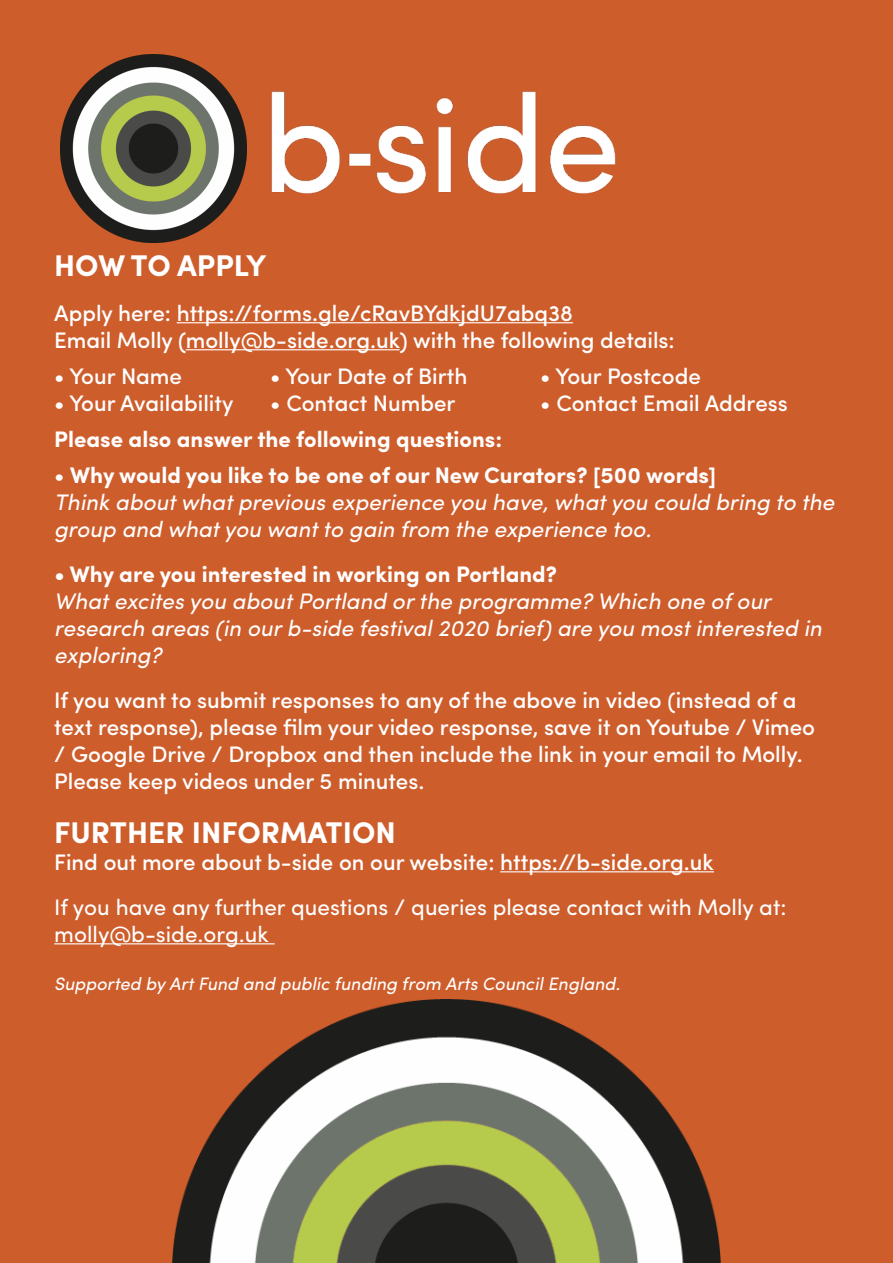
<style>
.page{position:relative;width:893px;height:1263px;background:#ce5d2c}
.page>*{position:absolute;margin:0;border:0;box-sizing:border-box;transform-origin:0 0}
.t1{font:700 30px "Sofia Pro";color:#fff}
.t2{font:500 22.5px/27px "Sofia Pro";color:#fff}
.t3{font:italic 22.5px/27px "Sofia Pro";color:#fff}
.t4{font:700 22.5px "Sofia Pro";color:#fff}
.t5{font:22.5px "Sofia Pro";color:#fff}
.t6{font:italic 18px "Sofia Pro";color:#fff}
.s1{font-weight:500}
</style>
<div class="page">
<img style="left:271px;top:91px;width:345px;height:103px">
<img style="left:60px;top:54px;width:187px;height:188px">
<img style="left:172px;top:999px;width:548px;height:264px">
<hr style="left:177px;top:322px;width:396px;height:1px;background:#fff">
<hr style="left:186px;top:349px;width:214px;height:1px;background:#fff">
<hr style="left:500px;top:871px;width:214px;height:1px;background:#fff">
<hr style="left:54px;top:943px;width:221px;height:1px;background:#fff">
<p class="t1" style="left:54px;top:242px;width:213px">HOW TO APPLY</p>
<p class="t2" style="left:54px;top:298px;width:520px">Apply here: https://forms.gle/cRavBYdkjdU7abq38</p>
<p class="t2" style="left:54px;top:325px;width:622px">Email Molly (molly@b-side.org.uk) with the following details:</p>
<p class="t2" style="left:54px;top:361px;width:129px">• Your Name</p>
<p class="t2" style="left:270px;top:361px;width:199px">• Your Date of Birth</p>
<p class="t2" style="left:540px;top:361px;width:162px">• Your Postcode</p>
<p class="t2" style="left:54px;top:388px;width:181px">• Your Availability</p>
<p class="t2" style="left:270px;top:388px;width:187px">• Contact Number</p>
<p class="t2" style="left:540px;top:388px;width:249px">• Contact Email Address</p>
<p class="t4" style="left:54px;top:421px;width:450px">Please also answer the following questions:</p>
<p class="t4" style="left:54px;top:457px;width:663px"><span class="s1">•</span> Why would you like to be one of our New Curators? [500 words]</p>
<p class="t3" style="left:54px;top:487px;width:782px">Think about what previous experience you have, what you could bring to the group and what you want to gain from the experience too.</p>
<p class="t4" style="left:54px;top:556px;width:504px">• Why are you interested in working on Portland?</p>
<p class="t3" style="left:54px;top:586px;width:718px">What excites you about Portland or the programme? Which one of our</p>
<p class="t3" style="left:54px;top:613px;width:769px">research areas (in our b-side festival 2020 brief) are you most interested in exploring?</p>
<p class="t2" style="left:54px;top:685px;width:762px">If you want to submit responses to any of the above in video (instead of a text response), please film your video response, save it on Youtube / Vimeo / Google Drive / Dropbox and then include the link in your email to Molly.<br>Please keep videos under 5 minutes.</p>
<p class="t1" style="left:54px;top:809px;width:343px">FURTHER INFORMATION</p>
<p class="t2" style="left:54px;top:847px;width:661px">Find out more about b-side on our website: https://b-side.org.uk</p>
<p class="t5" style="left:54px;top:890px;width:734px">If you have any further questions / queries please contact with Molly at:</p>
<p class="t5" style="left:54px;top:917px;width:216px">molly@b-side.org.uk</p>
<p class="t6" style="left:54px;top:970px;width:568px">Supported by Art Fund and public funding from Arts Council England.</p>
</div>
